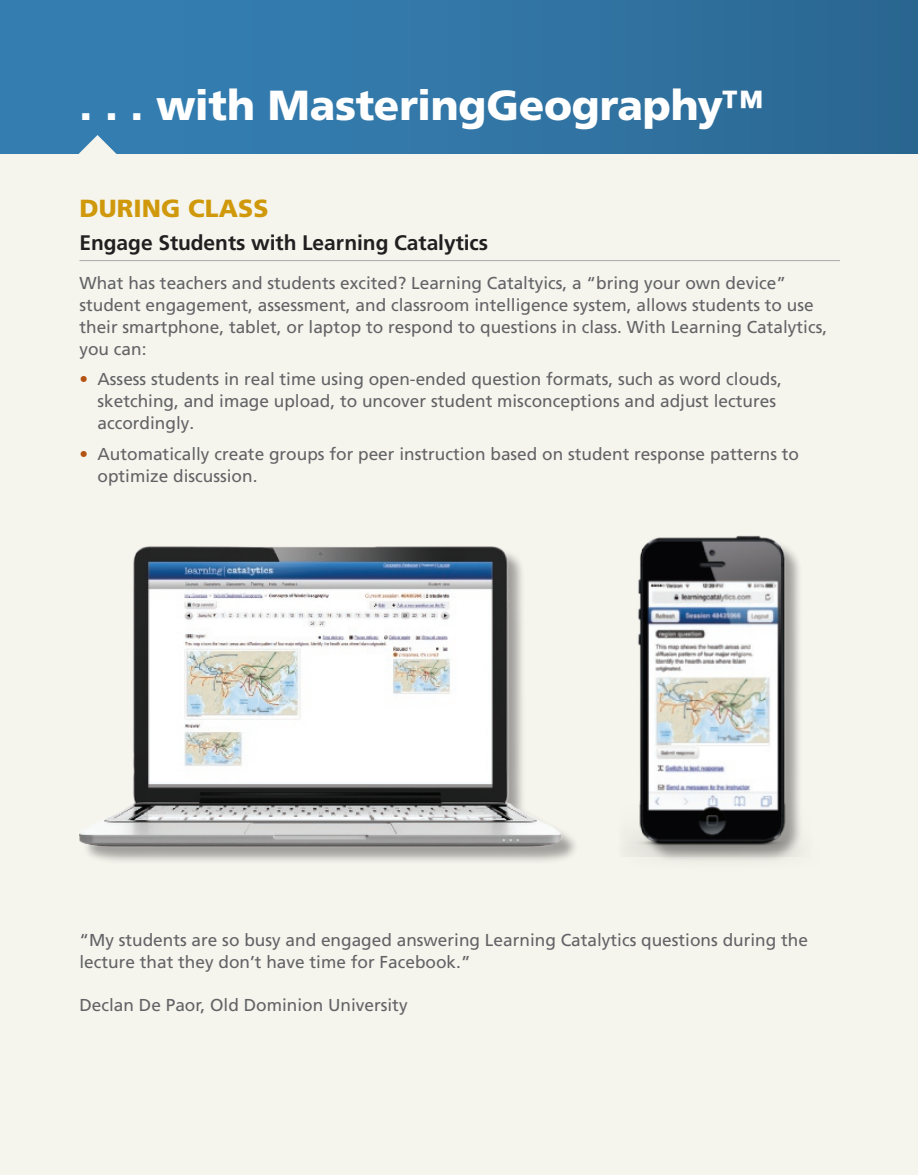
<style>
.page{position:relative;width:918px;height:1175px;background:#fff}
.page>*{position:absolute;margin:0;border:0;box-sizing:border-box;transform-origin:0 0}
.t1{font:900 42px "Frutiger LT Com";letter-spacing:-.005em;color:#fff}
.t2{font:900 24.75px "Frutiger LT Com";letter-spacing:.005em;color:#d0990c}
.t3{font:700 21px "Frutiger LT Com";letter-spacing:-.005em;color:#231f20}
.t4{font:17.25px/21.8px "Frutiger LT Com";color:#636366}
.s1{color:#b45212}
</style>
<div class="page">
<div style="left:0;top:141px;width:918px;height:1033px;background:#f5f5ee"></div>
<div style="left:0;top:0;width:918px;height:153px;background:linear-gradient(to right,#3582b7,#2c6893)"></div>
<svg style="left:62px;top:135px;width:72px;height:19px"></svg>
<hr style="left:79px;top:260px;width:761px;height:1px;background:#a8a9ad">
<img style="left:79px;top:546px;width:485px;height:315px">
<div style="left:624px;top:538px;width:202px;height:335px;background:#231f20;opacity:.4"></div>
<img style="left:574px;top:535px;width:252px;height:321px">
<p class="t1" style="left:79px;top:80px;width:685px">. . . with MasteringGeography™</p>
<p class="t2" style="left:79px;top:193px;width:191px">DURING CLASS</p>
<p class="t3" style="left:79px;top:230px;width:410px">Engage Students with Learning Catalytics</p>
<p class="t4" style="left:79px;top:272px;width:749px">What has teachers and students excited? Learning Cataltyics, a “bring your own device” student engagement, assessment, and classroom intelligence system, allows students to use their smartphone, tablet, or laptop to respond to questions in class. With Learning Catalytics, you can:</p>
<p class="t4" style="left:97px;top:368px;width:686px;text-indent:-18px"><span class="s1">•</span> Assess students in real time using open-ended question formats, such as word clouds, sketching, and image upload, to uncover student misconceptions and adjust lectures accordingly.</p>
<p class="t4" style="left:97px;top:443px;width:703px;text-indent:-18px"><span class="s1">•</span> Automatically create groups for peer instruction based on student response patterns to optimize discussion.</p>
<p class="t4" style="left:79px;top:929px;width:730px">“My students are so busy and engaged answering Learning Catalytics questions during the lecture that they don’t have time for Facebook.”</p>
<p class="t4" style="left:79px;top:994px;width:330px">Declan De Paor, Old Dominion University</p>
</div>
